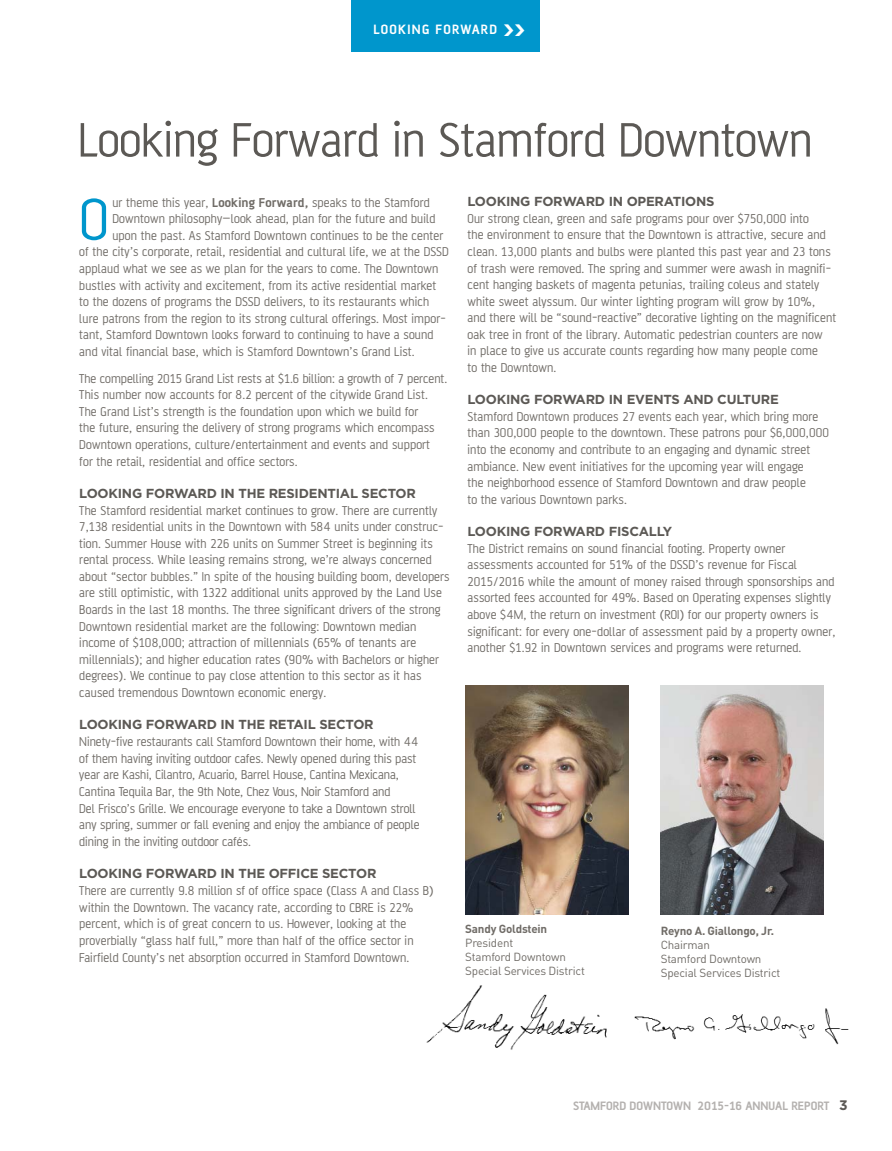
<style>
.page{position:relative;width:892px;height:1151px;background:#fff}
.page>*{position:absolute;margin:0;border:0;box-sizing:border-box;transform-origin:0 0}
.t1{font:63.35px "AF Battersea";color:#0096cc}
.t2{font:51.98px "AF Battersea";color:#5c5955}
.t3{font:700 14.53px "AF Battersea";letter-spacing:.085em;color:#fff}
.t4{font:13.83px/16.6px "AF Battersea";letter-spacing:.01em;color:#706c67}
.t5{font:700 13.12px "Gotham";letter-spacing:-.015em;color:#5c5955}
.t6{font:700 13.12px "AF Battersea";color:#b4b1af}
.t7{font:11.55px/14px "DIN";letter-spacing:-.02em;color:#706c67}
.t8{font:700 11.55px "DIN";letter-spacing:-.02em;color:#706c67}
.s1{font-family:"U.S.S.Dallas";font-weight:400;font-size:17.5px}
.s2{font-weight:700}
.s3{font-family:"Gotham";font-size:13.83px;color:#5c5955}
</style>
<div class="page">
<img style="left:426px;top:985px;width:181px;height:65px">
<img style="left:634px;top:1008px;width:215px;height:37px">
<img style="left:465px;top:686px;width:163px;height:228px">
<img style="left:660px;top:686px;width:163px;height:228px">
<div style="left:351px;top:1px;width:189px;height:51px;background:#0096cc"></div>
<p class="t3" style="left:373px;top:25px;width:154px">LOOKING FORWARD <span class="s1">&gt;&gt;</span></p>
<h2 class="t2" style="left:78px;top:123px;width:735px">Looking Forward in Stamford Downtown</h2>
<h1 class="t1" style="left:79px;top:199px;width:31px">O</h1>
<p class="t4" style="left:112px;top:195px;width:319px">ur theme this year, <span class="s2">Looking Forward,</span> speaks to the Stamford</p>
<p class="t4" style="left:112px;top:212px;width:324px">Downtown philosophy—look ahead, plan for the future and build</p>
<p class="t4" style="left:112px;top:228px;width:332px">upon the past. As Stamford Downtown continues to be the center</p>
<p class="t4" style="left:79px;top:245px;width:371px">of the city’s corporate, retail, residential and cultural life, we at the DSSD</p>
<p class="t4" style="left:79px;top:261px;width:360px">applaud what we see as we plan for the years to come. The Downtown</p>
<p class="t4" style="left:79px;top:278px;width:358px">bustles with activity and excitement, from its active residential market</p>
<p class="t4" style="left:79px;top:294px;width:351px">to the dozens of programs the DSSD delivers, to its restaurants which</p>
<p class="t4" style="left:79px;top:311px;width:368px">lure patrons from the region to its strong cultural offerings. Most impor-</p>
<p class="t4" style="left:79px;top:328px;width:355px">tant, Stamford Downtown looks forward to continuing to have a sound</p>
<p class="t4" style="left:79px;top:344px;width:337px">and vital financial base, which is Stamford Downtown’s Grand List.</p>
<p class="t4" style="left:79px;top:371px;width:369px">The compelling 2015 Grand List rests at $1.6 billion: a growth of 7 percent.<br>This number now accounts for 8.2 percent of the citywide Grand List.<br>The Grand List’s strength is the foundation upon which we build for<br>the future, ensuring the delivery of strong programs which encompass Downtown operations, culture/entertainment and events and support<br>for the retail, residential and office sectors.</p>
<p class="t5" style="left:79px;top:488px;width:338px">LOOKING FORWARD IN THE RESIDENTIAL SECTOR</p>
<p class="t4" style="left:79px;top:503px;width:371px">The Stamford residential market continues to grow. There are currently 7,138 residential units in the Downtown with 584 units under construc&shy;tion. Summer House with 226 units on Summer Street is beginning its rental process. While leasing remains strong, we’re always concerned about “sector bubbles.” In spite of the housing building boom, developers are still optimistic, with 1322 additional units approved by the Land Use Boards in the last 18 months. The three significant drivers of the strong Downtown residential market are the following: Downtown median income of $108,000; attraction of millennials (65% of tenants are millennials); and higher education rates (90% with Bachelors or higher degrees). We continue to pay close attention to this sector as it has caused tremendous Downtown economic energy.</p>
<p class="t5" style="left:79px;top:719px;width:296px">LOOKING FORWARD IN THE RETAIL SECTOR</p>
<p class="t4" style="left:79px;top:734px;width:342px">Ninety-five restaurants call Stamford Downtown their home, with 44 of them having inviting outdoor cafes. Newly opened during this past year are Kashi, Cilantro, Acuario, Barrel House, Cantina Mexicana, Cantina Tequila Bar, the 9th Note, Chez Vous, Noir Stamford and<br>Del Frisco’s Grille. We encourage everyone to take a Downtown stroll any spring, summer or fall evening and enjoy the ambiance of people dining in the inviting outdoor cafés.</p>
<p class="t5" style="left:79px;top:869px;width:298px">LOOKING FORWARD IN THE OFFICE SECTOR</p>
<p class="t4" style="left:79px;top:883px;width:356px">There are currently 9.8 million sf of office space (Class A and Class B) within the Downtown. The vacancy rate, according to CBRE is 22% percent, which is of great concern to us. However, looking at the proverbially “glass half full,” more than half of the office sector in Fairfield County’s net absorption occurred in Stamford Downtown.</p>
<p class="t5" style="left:467px;top:197px;width:248px">LOOKING FORWARD IN OPERATIONS</p>
<p class="t4" style="left:467px;top:211px;width:370px">Our strong clean, green and safe programs pour over $750,000 into<br>the environment to ensure that the Downtown is attractive, secure and clean. 13,000 plants and bulbs were planted this past year and 23 tons of trash were removed. The spring and summer were awash in magnifi&shy;cent hanging baskets of magenta petunias, trailing coleus and stately white sweet alyssum. Our winter lighting program will grow by 10%, and there will be “sound-reactive” decorative lighting on the magnificent oak tree in front of the library. Automatic pedestrian counters are now<br>in place to give us accurate counts regarding how many people come<br>to the Downtown.</p>
<p class="t5" style="left:467px;top:395px;width:313px">LOOKING FORWARD IN EVENTS AND CULTURE</p>
<p class="t4" style="left:467px;top:409px;width:363px">Stamford Downtown produces 27 events each year, which bring more than 300,000 people to the downtown. These patrons pour $6,000,000 into the economy and contribute to an engaging and dynamic street ambiance. New event initiatives for the upcoming year will engage<br>the neighborhood essence of Stamford Downtown and draw people<br>to the various Downtown parks.</p>
<p class="t5" style="left:467px;top:526px;width:206px">LOOKING FORWARD FISCALLY</p>
<p class="t4" style="left:467px;top:541px;width:369px">The District remains on sound financial footing. Property owner assessments accounted for 51% of the DSSD’s revenue for Fiscal 2015/2016 while the amount of money raised through sponsorships and assorted fees accounted for 49%. Based on Operating expenses slightly above $4M, the return on investment (ROI) for our property owners is significant: for every one-dollar of assessment paid by a property owner, another $1.92 in Downtown services and programs were returned.</p>
<p class="t8" style="left:465px;top:924px;width:83px">Sandy Goldstein</p>
<p class="t7" style="left:465px;top:937px;width:121px">President<br>Stamford Downtown<br>Special Services District</p>
<p class="t8" style="left:660px;top:926px;width:115px">Reyno A. Giallongo, Jr.</p>
<p class="t7" style="left:660px;top:939px;width:121px">Chairman<br>Stamford Downtown<br>Special Services District</p>
<p class="t6" style="left:573px;top:1101px;width:276px">STAMFORD DOWNTOWN 2015-16 ANNUAL REPORT <span class="s3">3</span></p>
</div>
